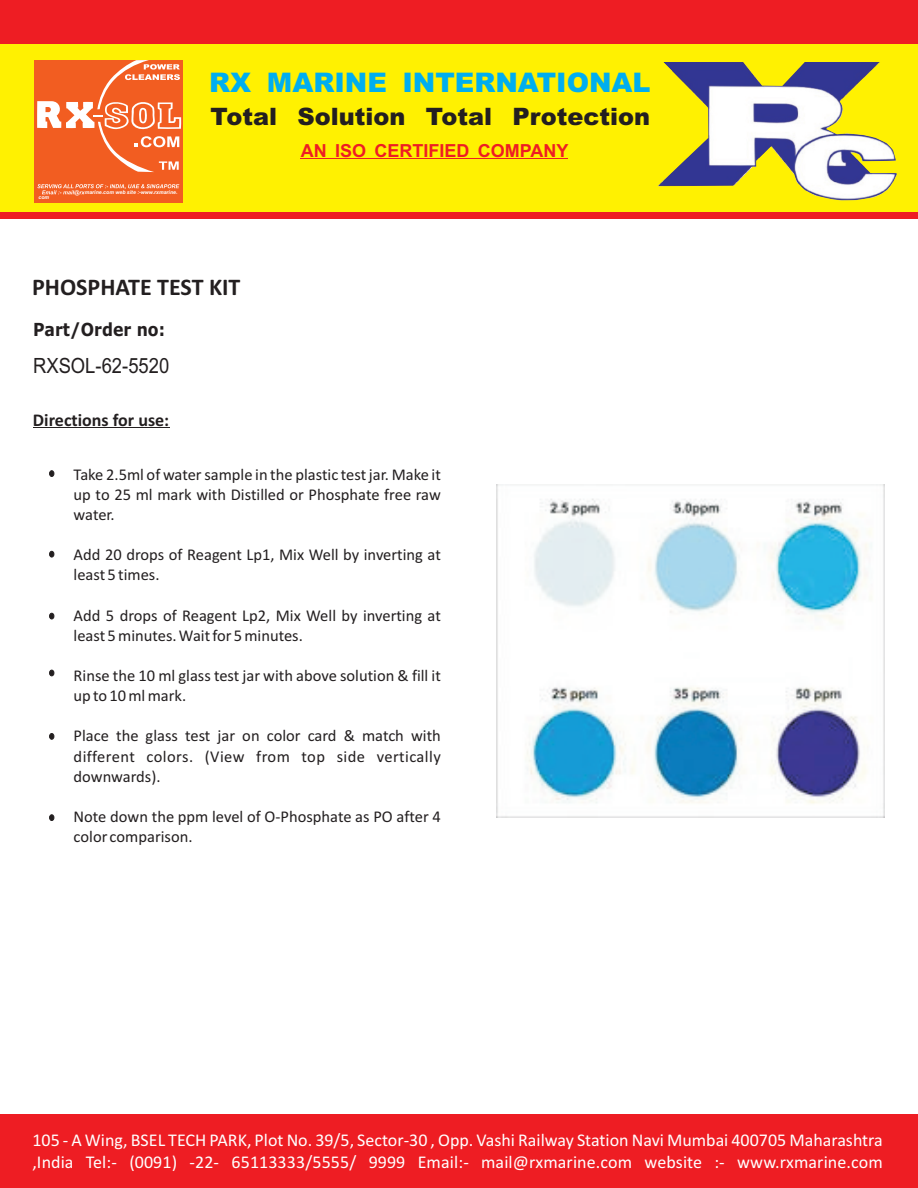
<style>
.page{position:relative;width:918px;height:1188px;background:#fff}
.page>*{position:absolute;margin:0;border:0;box-sizing:border-box;transform-origin:0 0}
.t1{font:900 27px "Arial";color:#00aeef}
.t2{font:900 24px "Arial";color:#231f20}
.t3{font:700 24px "Calibri";color:#231f20}
.t4{font:21px "Arial";color:#231f20;scale:.88 1}
.t5{font:18px/21.9px "Calibri";color:#fff}
.t6{font:700 18px "Arial";color:#ee1d23}
.t7{font:700 18px "Calibri";color:#231f20}
.t8{font:700 18px "Verdana";color:#231f20;scale:.87 1}
.t9{font:16.5px/20.1px "Calibri";color:#231f20}
.t10{font:italic 700 5.25px "Arial";color:#fff}
</style>
<div class="page">
<div style="left:0;top:44px;width:918px;height:168px;background:#fff101"></div>
<img style="left:659px;top:63px;width:238px;height:137px">
<div style="left:35px;top:60px;width:148px;height:143px;background:#f25d21"></div>
<svg style="left:37px;top:60px;width:144px;height:135px"></svg>
<hr style="left:301px;top:158px;width:267px;height:1px;background:#ee1d23">
<div style="left:0;top:1px;width:918px;height:43px;background:#ee1d23"></div>
<div style="left:0;top:213px;width:918px;height:6px;background:#ee1d23"></div>
<div style="left:0;top:1114px;width:918px;height:74px;background:#ee1d23"></div>
<hr style="left:33px;top:427px;width:136px;height:1px;background:#231f20">
<svg style="left:49px;top:471px;width:5px;height:6px"></svg>
<svg style="left:49px;top:551px;width:5px;height:6px"></svg>
<svg style="left:49px;top:613px;width:5px;height:6px"></svg>
<svg style="left:49px;top:670px;width:5px;height:6px"></svg>
<svg style="left:49px;top:733px;width:5px;height:6px"></svg>
<svg style="left:49px;top:815px;width:5px;height:6px"></svg>
<img style="left:496px;top:485px;width:389px;height:332px">
<h1 class="t1" style="left:209px;top:73px;width:443px">RX MARINE INTERNATIONAL</h1>
<h2 class="t2" style="left:211px;top:108px;width:441px">Total Solution Total Protection</h2>
<p class="t10" style="left:38px;top:195px;width:12px">com</p>
<p class="t10" style="left:85px;top:190px;width:94px">marine.com web site :-www.rxmarine.</p>
<h2 class="t3" style="left:32px;top:277px;width:210px">PHOSPHATE TEST KIT</h2>
<p class="t8" style="left:33px;top:323px;width:153px">Part/Order no:</p>
<p class="t4" style="left:33px;top:358px;width:156px">RXSOL-62-5520</p>
<p class="t7" style="left:33px;top:412px;width:138px">Directions for use:</p>
<p class="t6" style="left:301px;top:143px;width:269px">AN ISO CERTIFIED COMPANY</p>
<p class="t9" style="left:74px;top:465px;width:369px;text-align:justify">Take 2.5ml of water sample in the plastic test jar. Make it up to 25 ml mark with Distilled or Phosphate free raw water.</p>
<p class="t9" style="left:74px;top:546px;width:369px">Add 20 drops of Reagent Lp1, Mix Well by inverting at least 5 times.</p>
<p class="t9" style="left:74px;top:606px;width:369px">Add 5 drops of Reagent Lp2, Mix Well by inverting at least 5 minutes. Wait for 5 minutes.</p>
<p class="t9" style="left:74px;top:667px;width:369px">Rinse the 10 ml glass test jar with above solution &amp; fill it up to 10 ml mark.</p>
<p class="t9" style="left:74px;top:727px;width:369px;text-align:justify">Place the glass test jar on color card &amp; match with different colors. (View from top side vertically downwards).</p>
<p class="t9" style="left:74px;top:808px;width:369px">Note down the ppm level of O-Phosphate as PO after 4 color comparison.</p>
<p class="t5" style="left:32px;top:1130px;width:852px">105 - A Wing, BSEL TECH PARK, Plot No. 39/5, Sector-30 , Opp. Vashi Railway Station Navi Mumbai 400705 Maharashtra ,India Tel:- (0091) -22- 65113333/5555/ 9999 Email:- mail@rxmarine.com website :- www.rxmarine.com</p>
</div>
